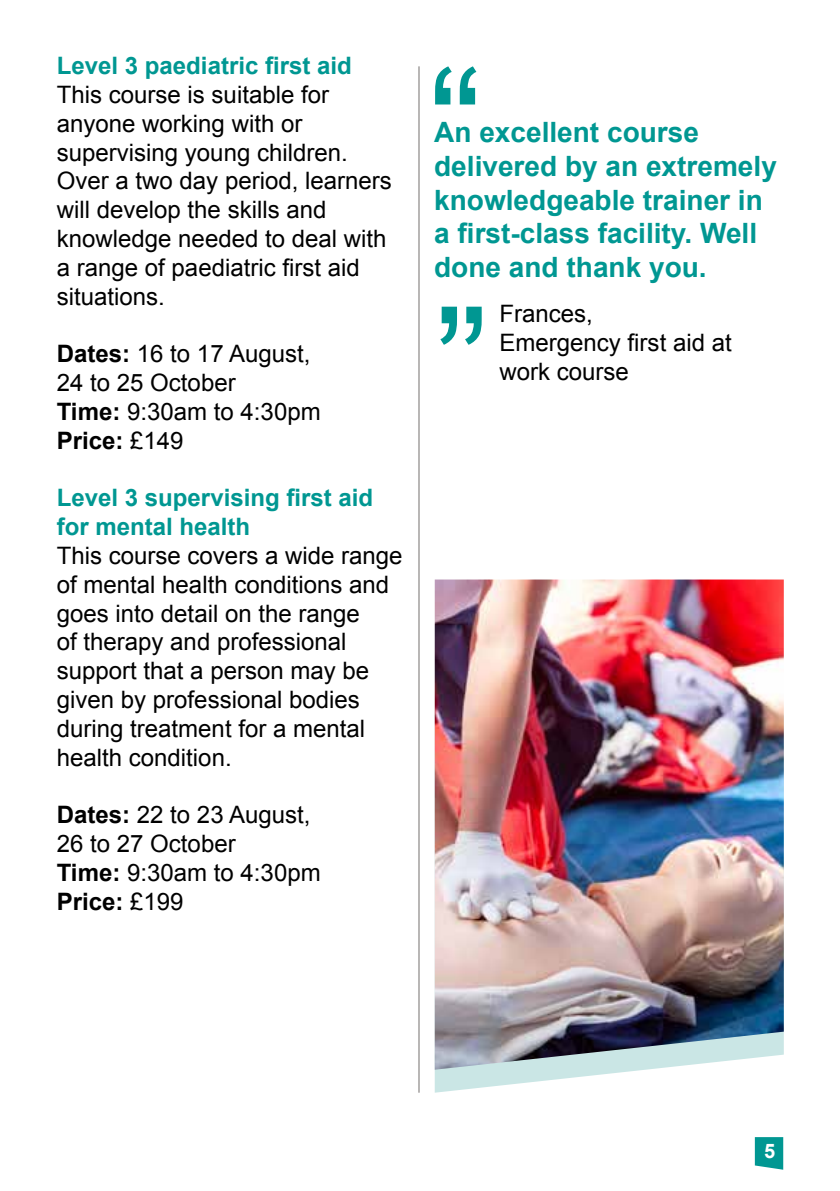
<style>
.page{position:relative;width:840px;height:1191px;background:#fff}
.page>*{position:absolute;margin:0;border:0;box-sizing:border-box;transform-origin:0 0}
.t1{font:162.6px/239.4px "Arial";color:#009792}
.body_text_12pt{font:700 28px/33.6px "Arial";color:#009792}
.body_text_12pt-2{font:24px/28.8px "Arial";color:#000}
.Bold{font:700 24px/28.8px "Arial";color:#009792}
.body_text_12pt-3{font:700 24px "Arial";color:#000}
.t2{font:700 20px "Arial";color:#fff}
.s1{font-weight:700}
.s2{font-weight:400}
</style>
<div class="page">
<hr style="left:418px;top:66px;width:1px;height:1026px;background:#736f6e">
<svg style="left:754px;top:1137px;width:28px;height:32px"></svg>
<svg style="left:434px;top:1069px;width:216px;height:23px;fill:#cfe8e7"></svg>
<img style="left:434px;top:579px;width:349px;height:490px">
<h2 class="Bold" style="left:57px;top:52px;width:296px">Level 3 paediatric first aid</h2>
<p class="body_text_12pt-2" style="left:57px;top:80px;width:336px">This course is suitable for anyone working with or supervising young children.<br>Over a two day period, learners will develop the skills and knowledge needed to deal with a range of paediatric first aid situations.</p>
<p class="body_text_12pt-2" style="left:57px;top:340px;width:255px"><span class="s1">Dates:</span> 16 to 17 August,</p>
<p class="body_text_12pt-2" style="left:57px;top:368px;width:180px">24 to 25 October</p>
<p class="body_text_12pt-2" style="left:57px;top:397px;width:265px"><span class="s1">Time:</span> 9:30am to 4:30pm</p>
<p class="body_text_12pt-3" style="left:57px;top:424px;width:128px">Price: <span class="s2">£149</span></p>
<h2 class="Bold" style="left:57px;top:484px;width:318px">Level 3 supervising first aid for mental health</h2>
<p class="body_text_12pt-2" style="left:57px;top:541px;width:347px">This course covers a wide range of mental health conditions and goes into detail on the range<br>of therapy and professional support that a person may be given by professional bodies during treatment for a mental health condition.</p>
<p class="body_text_12pt-2" style="left:57px;top:800px;width:255px"><span class="s1">Dates:</span> 22 to 23 August,</p>
<p class="body_text_12pt-2" style="left:57px;top:829px;width:180px">26 to 27 October</p>
<p class="body_text_12pt-2" style="left:57px;top:858px;width:265px"><span class="s1">Time:</span> 9:30am to 4:30pm</p>
<p class="body_text_12pt-3" style="left:57px;top:885px;width:128px">Price: <span class="s2">£199</span></p>
<h1 class="t1" style="left:428px;top:10px;width:62px">“ ”</h1>
<p class="body_text_12pt" style="left:434px;top:117px;width:344px">An excellent course delivered by an extremely knowledgeable trainer in a first-class facility. Well done and thank you.</p>
<p class="body_text_12pt-2" style="left:499px;top:300px;width:95px">Frances,</p>
<p class="body_text_12pt-2" style="left:499px;top:328px;width:234px">Emergency first aid at work course</p>
<p class="t2" style="left:763px;top:1138px;width:13px">5</p>
</div>
